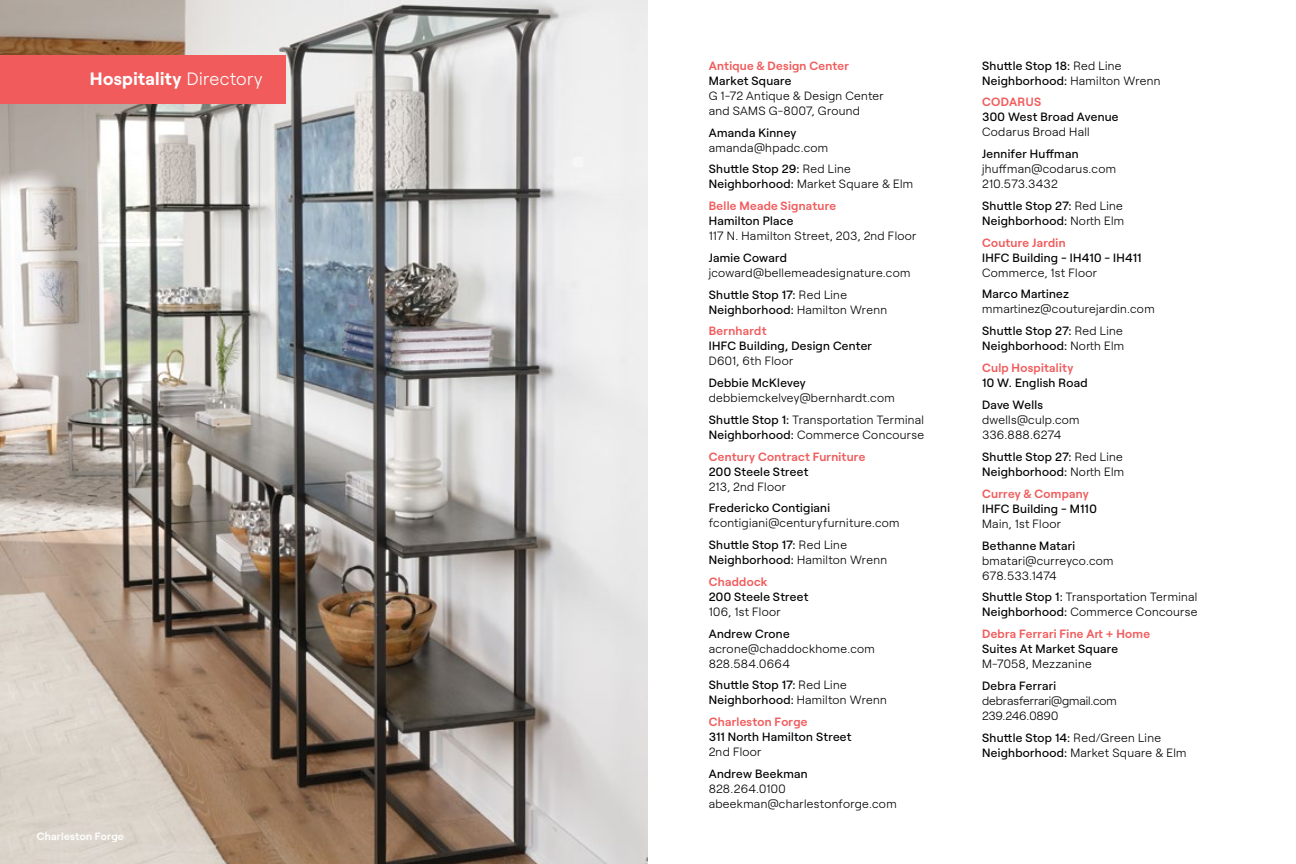
<style>
.page{position:relative;width:1296px;height:864px;background:#fff}
.page>*{position:absolute;margin:0;border:0;box-sizing:border-box;transform-origin:0 0}
.t1{font:700 17.85px "Roobert";letter-spacing:.02em;color:#fff}
.t2{font:300 12px/15px "Roobert";letter-spacing:.025em;color:#000}
.t3{font:500 12px/15px "Roobert";letter-spacing:.025em;color:#000}
.t4{font:600 12px/21.8px "Roobert";letter-spacing:.025em;color:#f15b5c}
.t5{font:300 12px/15px "Roobert";letter-spacing:-.005em;color:#000}
.t6{font:600 10.5px "Roobert";letter-spacing:.025em;color:#fff}
.s1{font-weight:300}
.s2{font-weight:500}
.s3{font-weight:500;color:#000}
.s4{font-weight:300;color:#000}
.s5{font-weight:600;color:#f15b5c}
</style>
<div class="page">
<img style="left:0;top:0;width:648px;height:864px">
<div style="left:0;top:55px;width:285px;height:49px;background:#f15b5c"></div>
<div style="left:574px;top:158px;width:9px;height:9px;background:#f6f6f6"></div>
<h1 class="t1" style="left:90px;top:65px;width:174px">Hospitality <span class="s1">Directory</span></h1>
<p class="t6" style="left:37px;top:828px;width:89px">Charleston Forge</p>
<p class="t4" style="left:709px;top:54px;width:142px">Antique &amp; Design Center</p>
<p class="t3" style="left:709px;top:72px;width:84px">Market Square</p>
<p class="t2" style="left:709px;top:87px;width:177px">G 1-72 Antique &amp; Design Center and SAMS G-8007, Ground</p>
<p class="t3" style="left:709px;top:124px;width:89px">Amanda Kinney</p>
<p class="t2" style="left:709px;top:136px;width:144px;line-height:21.8px">amanda@hpadc.com<br><span class="s2">Shuttle Stop 29:</span> Red Line</p>
<p class="t4" style="left:709px;top:172px;width:206px"><span class="s3">Neighborhood:</span> <span class="s4">Market Square &amp; Elm<br></span>Belle Meade Signature</p>
<p class="t3" style="left:709px;top:212px;width:86px">Hamilton Place</p>
<p class="t2" style="left:709px;top:227px;width:209px">117 N. Hamilton Street, 203, 2nd Floor</p>
<p class="t3" style="left:709px;top:249px;width:80px">Jamie Coward</p>
<p class="t2" style="left:709px;top:261px;width:203px;line-height:21.8px">jcoward@bellemeadesignature.com<br><span class="s2">Shuttle Stop 17:</span> Red Line</p>
<p class="t3" style="left:709px;top:298px;width:180px;line-height:21.8px">Neighborhood: <span class="s1">Hamilton Wrenn<br></span><span class="s5">Bernhardt</span></p>
<p class="t3" style="left:709px;top:338px;width:165px">IHFC Building, Design Center</p>
<p class="t2" style="left:709px;top:353px;width:86px">D601, 6th Floor</p>
<p class="t3" style="left:709px;top:374px;width:98px">Debbie McKlevey</p>
<p class="t2" style="left:709px;top:386px;width:217px;line-height:21.8px">debbiemckelvey@bernhardt.com<br><span class="s2">Shuttle Stop 1:</span> Transportation Terminal</p>
<p class="t4" style="left:709px;top:423px;width:217px"><span class="s3">Neighborhood:</span> <span class="s4">Commerce Concourse<br></span>Century Contract Furniture</p>
<p class="t3" style="left:709px;top:463px;width:101px">200 Steele Street</p>
<p class="t2" style="left:709px;top:478px;width:79px">213, 2nd Floor</p>
<p class="t3" style="left:709px;top:500px;width:123px">Fredericko Contigiani</p>
<p class="t2" style="left:709px;top:511px;width:192px;line-height:21.8px">fcontigiani@centuryfurniture.com<br><span class="s2">Shuttle Stop 17:</span> Red Line</p>
<p class="t3" style="left:709px;top:548px;width:180px;line-height:21.8px">Neighborhood: <span class="s1">Hamilton Wrenn<br></span><span class="s5">Chaddock</span></p>
<p class="t3" style="left:709px;top:588px;width:101px">200 Steele Street</p>
<p class="t2" style="left:709px;top:603px;width:74px">106, 1st Floor</p>
<p class="t3" style="left:709px;top:625px;width:82px">Andrew Crone</p>
<p class="t2" style="left:709px;top:640px;width:168px">acrone@chaddockhome.com<br>828.584.0664</p>
<p class="t3" style="left:709px;top:677px;width:180px">Shuttle Stop 17: <span class="s1">Red Line<br></span>Neighborhood: <span class="s1">Hamilton Wrenn</span></p>
<p class="t4" style="left:709px;top:710px;width:100px">Charleston Forge</p>
<p class="t3" style="left:709px;top:728px;width:144px">311 North Hamilton Street</p>
<p class="t2" style="left:709px;top:743px;width:54px">2nd Floor</p>
<p class="t3" style="left:709px;top:765px;width:100px">Andrew Beekman</p>
<p class="t2" style="left:709px;top:780px;width:189px">828.264.0100 abeekman@charlestonforge.com</p>
<p class="t3" style="left:982px;top:57px;width:180px">Shuttle Stop 18: <span class="s1">Red Line<br></span>Neighborhood: <span class="s1">Hamilton Wrenn</span></p>
<p class="t4" style="left:982px;top:90px;width:60px">CODARUS</p>
<p class="t3" style="left:982px;top:109px;width:138px">300 West Broad Avenue</p>
<p class="t2" style="left:982px;top:124px;width:109px">Codarus Broad Hall</p>
<p class="t3" style="left:982px;top:146px;width:98px">Jennifer Huffman</p>
<p class="t2" style="left:982px;top:161px;width:135px">jhuffman@codarus.com<br>210.573.3432</p>
<p class="t3" style="left:982px;top:197px;width:144px">Shuttle Stop 27: <span class="s1">Red Line<br></span>Neighborhood: <span class="s1">North Elm</span></p>
<p class="t4" style="left:982px;top:231px;width:85px">Couture Jardin</p>
<p class="t3" style="left:982px;top:249px;width:161px">IHFC Building - IH410 - IH411</p>
<p class="t2" style="left:982px;top:264px;width:116px">Commerce, 1st Floor</p>
<p class="t3" style="left:982px;top:286px;width:88px">Marco Martinez</p>
<p class="t2" style="left:982px;top:298px;width:174px;line-height:21.8px">mmartinez@couturejardin.com<br><span class="s2">Shuttle Stop 27:</span> Red Line</p>
<p class="t4" style="left:982px;top:334px;width:144px"><span class="s3">Neighborhood:</span> <span class="s4">North Elm<br></span>Culp Hospitality</p>
<p class="t3" style="left:982px;top:371px;width:107px;line-height:22.5px">10 W. English Road<br>Dave Wells</p>
<p class="t2" style="left:982px;top:412px;width:99px">dwells@culp.com<br>336.888.6274</p>
<p class="t3" style="left:982px;top:449px;width:144px">Shuttle Stop 27: <span class="s1">Red Line<br></span>Neighborhood: <span class="s1">North Elm</span></p>
<p class="t4" style="left:982px;top:482px;width:108px">Currey &amp; Company</p>
<p class="t3" style="left:982px;top:500px;width:116px">IHFC Building - M110</p>
<p class="t2" style="left:982px;top:515px;width:81px">Main, 1st Floor</p>
<p class="t3" style="left:982px;top:537px;width:95px">Bethanne Matari</p>
<p class="t2" style="left:982px;top:552px;width:133px">bmatari@curreyco.com<br>678.533.1474</p>
<p class="t2" style="left:982px;top:589px;width:217px"><span class="s2">Shuttle Stop 1:</span> Transportation Terminal<br><span class="s2">Neighborhood:</span> Commerce Concourse</p>
<p class="t4" style="left:982px;top:622px;width:169px">Debra Ferrari Fine Art + Home</p>
<p class="t3" style="left:982px;top:640px;width:138px">Suites At Market Square</p>
<p class="t2" style="left:982px;top:656px;width:111px">M-7058, Mezzanine</p>
<p class="t3" style="left:982px;top:677px;width:75px">Debra Ferrari</p>
<p class="t5" style="left:982px;top:692px;width:136px">debrasferrari@gmail.com<br>239.246.0890</p>
<p class="t2" style="left:982px;top:729px;width:206px"><span class="s2">Shuttle Stop 14:</span> Red/Green Line<br><span class="s2">Neighborhood:</span> Market Square &amp; Elm</p>
</div>
